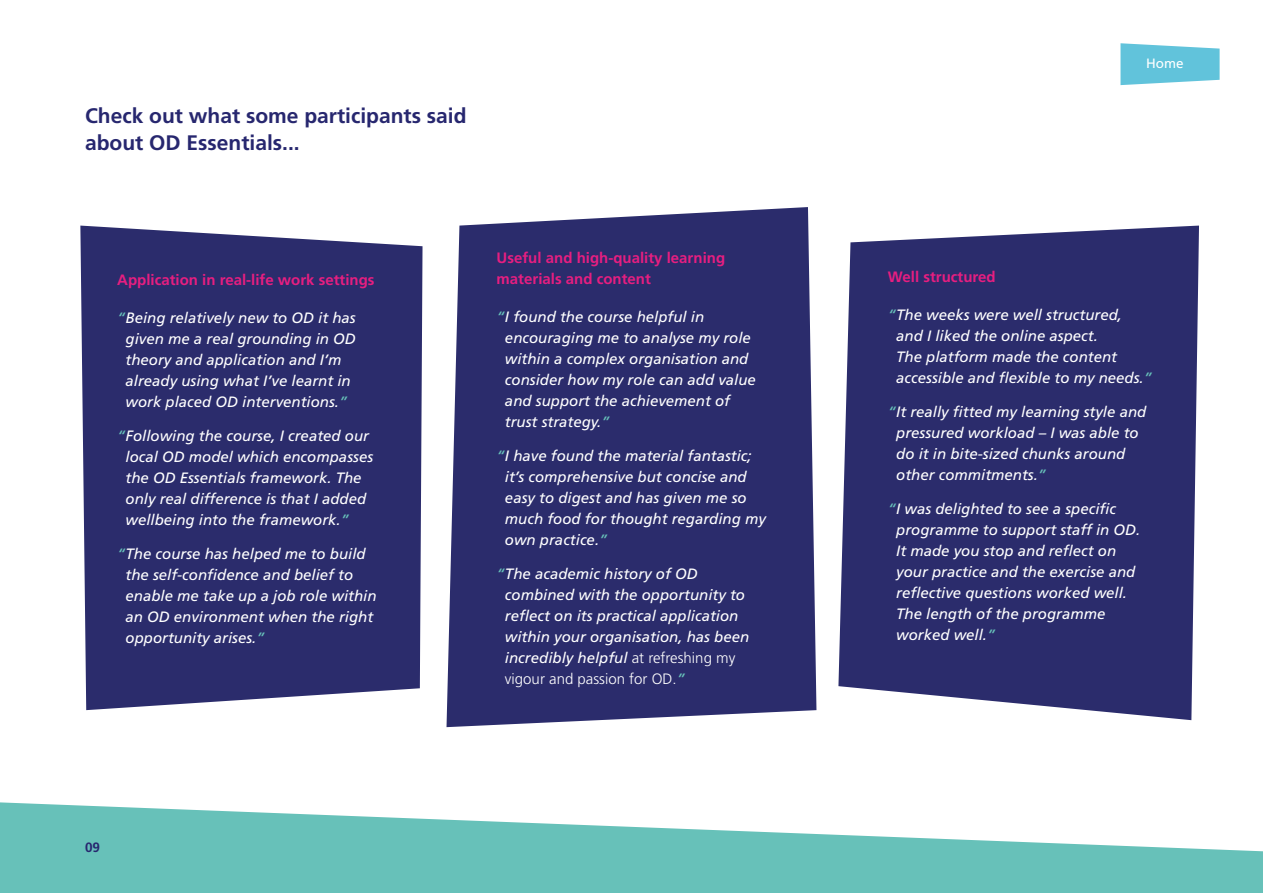
<style>
.page{position:relative;width:1263px;height:893px;background:#fff}
.page>*{position:absolute;margin:0;border:0;box-sizing:border-box;transform-origin:0 0}
.t1{font:700 21px/27px "Frutiger";color:#27276f}
.t2{font:italic 15px/21px "Frutiger";color:#fff}
.t3{font:700 15px/21px "Frutiger";color:#e71e80}
.t4{font:13.5px "Frutiger";color:#fff}
.t5{font:700 13.5px "Frutiger";color:#27276f}
.s1{color:#67c1b9}
.s2{font-weight:300;font-style:normal}
</style>
<div class="page">
<svg style="left:1120px;top:43px;width:99px;height:42px;background:#76cbdf"></svg>
<svg style="left:0;top:802px;width:1263px;height:91px;fill:#67c1b9"></svg>
<div style="left:80px;top:226px;width:342px;height:484px;background:#2b2c6c"></div>
<svg style="left:838px;top:226px;width:361px;height:494px;background:#3b3c77"></svg>
<div style="left:446px;top:207px;width:370px;height:520px;background:#2b2c6c"></div>
<h1 class="t1" style="left:85px;top:102px;width:383px">Check out what some participants said about OD Essentials...</h1>
<p class="t3" style="left:117px;top:270px;width:259px">Application in real-life work settings</p>
<p class="t2" style="left:117px;top:308px;width:240px;text-align:center"><span class="s1">“</span>Being relatively new to OD it has given me a real grounding in OD theory and application and I’m already using what I’ve learnt in work placed OD interventions.<span class="s1">”</span></p>
<p class="t2" style="left:126px;top:425px;width:249px;text-indent:-8px"><span class="s1">“</span>Following the course, I created our local OD model which encompasses the OD Essentials framework. The only real difference is that I added wellbeing into the framework.<span class="s1">”</span></p>
<p class="t2" style="left:126px;top:543px;width:252px;text-indent:-8px"><span class="s1">“</span>The course has helped me to build the self-confidence and belief to enable me take up a job role within an OD environment when the right opportunity arises.<span class="s1">”</span></p>
<p class="t3" style="left:497px;top:248px;width:230px">Useful and high-quality learning materials and content</p>
<p class="t2" style="left:505px;top:307px;width:252px;text-indent:-8px"><span class="s1">“</span>I found the course helpful in encouraging me to analyse my role within a complex organisation and consider how my role can add value and support the achievement of trust strategy.<span class="s1">”</span></p>
<p class="t2" style="left:505px;top:445px;width:262px;text-indent:-8px"><span class="s1">“</span>I have found the material fantastic; it’s comprehensive but concise and easy to digest and has given me so much food for thought regarding my own practice.<span class="s1">”</span></p>
<p class="t2" style="left:505px;top:563px;width:246px;text-indent:-8px"><span class="s1">“</span>The academic history of OD combined with the opportunity to reflect on its practical application within your organisation, has been incredibly helpful <span class="s2">at refreshing my vigour and passion for OD.</span><span class="s1">”</span></p>
<p class="t5" style="left:85px;top:840px;width:17px">09</p>
<p class="t4" style="left:1146px;top:55px;width:39px">Home</p>
<p class="t3" style="left:888px;top:267px;width:109px">Well structured</p>
<p class="t2" style="left:896px;top:305px;width:257px;text-indent:-8px"><span class="s1">“</span>The weeks were well structured, and I liked the online aspect.<br>The platform made the content accessible and flexible to my needs.<span class="s1">”</span></p>
<p class="t2" style="left:896px;top:401px;width:252px;text-indent:-8px"><span class="s1">“</span>It really fitted my learning style and pressured workload – I was able to do it in bite-sized chunks around other commitments.<span class="s1">”</span></p>
<p class="t2" style="left:896px;top:498px;width:245px;text-indent:-8px"><span class="s1">“</span>I was delighted to see a specific programme to support staff in OD.<br>It made you stop and reflect on your practice and the exercise and reflective questions worked well.<br>The length of the programme worked well.<span class="s1">”</span></p>
</div>
